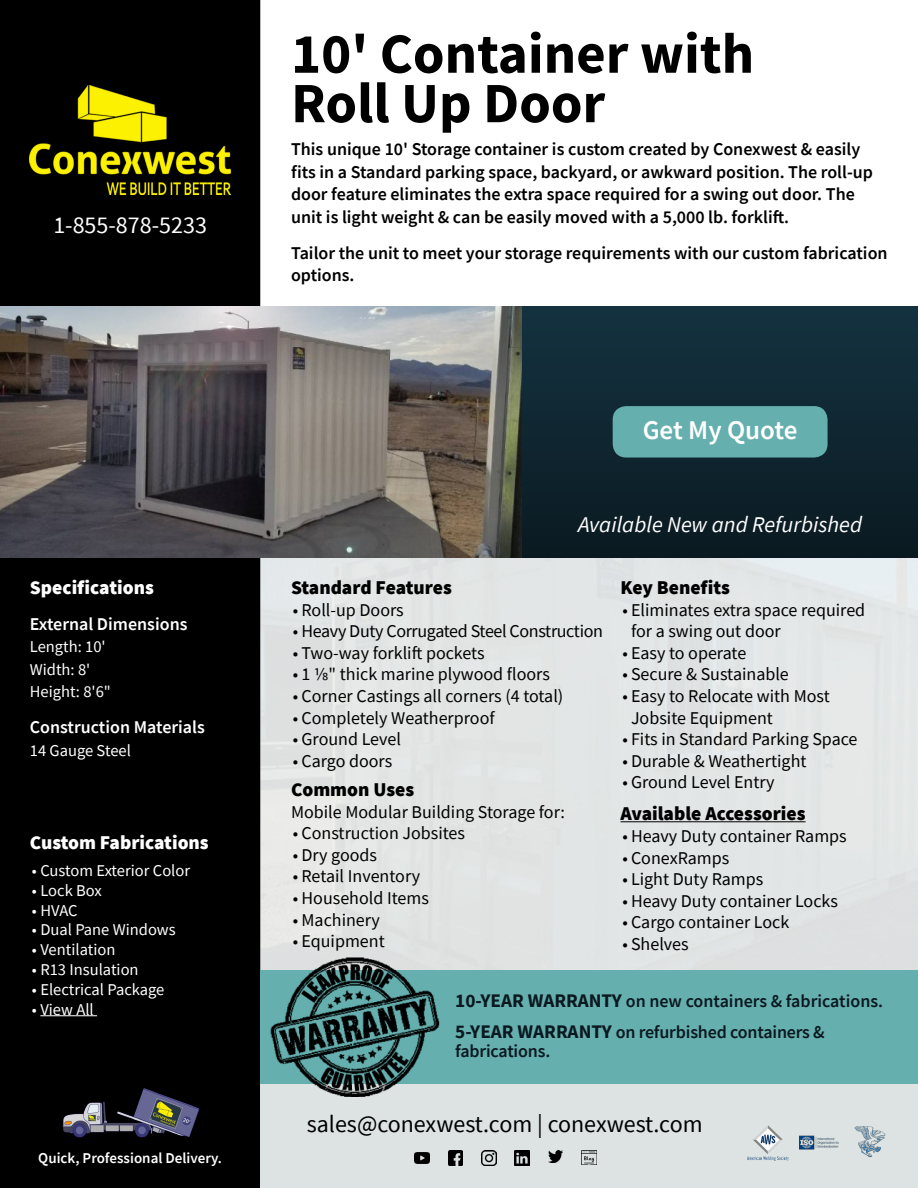
<style>
.page{position:relative;width:918px;height:1188px;background:#fff}
.page>*{position:absolute;margin:0;border:0;box-sizing:border-box;transform-origin:0 0}
.t1{font:700 57px/49.5px "Source Sans Pro";color:#000}
.t2{font:600 27px "Source Sans Pro";color:#fff}
.t3{font:24px "Source Sans Pro";color:#000}
.t4{font:24px "Source Sans Pro";color:#fff}
.t5{font:italic 22.5px "Source Sans Pro";color:#fff}
.t6{font:900 19.5px "Source Sans Pro";color:#000}
.t7{font:900 19.5px "Source Sans Pro";color:#fff}
.t8{font:18px/21.6px "Source Sans Pro";color:#000}
.t9{font:600 18px/22.5px "Source Sans Pro";color:#000}
.t10{font:600 18px/30.3px "Source Sans Pro";letter-spacing:-.01em;color:#0a1920}
.t11{font:600 18px "Source Sans Pro";color:#fff}
.t12{font:18px "Source Sans Pro";letter-spacing:-.02em;color:#000}
.t13{font:16.5px/22.5px "Source Sans Pro";color:#fff}
.t14{font:600 15px "Source Sans Pro";color:#fff}
.s1{font-weight:700;font-size:19.2px}
</style>
<div class="page">
<div style="left:260px;top:557px;width:658px;height:413px;background:#e2e5e6"></div>
<div style="left:1px;top:1px;width:259px;height:1186px;background:#000"></div>
<div style="left:0;top:0;width:260px;height:1188px;border:2px solid #000"></div>
<hr style="left:621px;top:821px;width:185px;height:1px;background:#000">
<img style="left:30px;top:86px;width:200px;height:108px">
<img style="left:0;top:306px;width:522px;height:251px">
<div style="left:522px;top:306px;width:396px;height:251px;background:linear-gradient(to bottom,#153241,#0a1a21)"></div>
<div style="left:613px;top:406px;width:215px;height:52px;background:#66afaf;border-radius:13px"></div>
<hr style="left:40px;top:1015px;width:57px;height:1px;background:#fff">
<img style="left:62px;top:1088px;width:138px;height:50px">
<div style="left:260px;top:1083px;width:658px;height:105px;background:#dce3e2"></div>
<div style="left:260px;top:970px;width:658px;height:113px;background:#66afaf"></div>
<img style="left:415px;top:1153px;width:14px;height:10px">
<img style="left:448px;top:1151px;width:15px;height:14px">
<img style="left:482px;top:1151px;width:14px;height:14px">
<img style="left:515px;top:1151px;width:14px;height:14px">
<img style="left:548px;top:1151px;width:15px;height:12px">
<img style="left:582px;top:1151px;width:14px;height:13px">
<img style="left:854px;top:1126px;width:32px;height:31px">
<img style="left:799px;top:1135px;width:40px;height:15px">
<img style="left:748px;top:1126px;width:40px;height:35px">
<img style="left:268px;top:951px;width:173px;height:145px">
<h3 class="t4" style="left:53px;top:210px;width:155px">1-855-878-5233</h3>
<p class="t7" style="left:30px;top:574px;width:125px">Specifications</p>
<p class="t11" style="left:30px;top:612px;width:159px">External Dimensions</p>
<p class="t13" style="left:30px;top:636px;width:83px">Length: 10'<br>Width: 8'<br>Height: 8'6"</p>
<p class="t11" style="left:30px;top:716px;width:176px">Construction Materials</p>
<p class="t13" style="left:30px;top:739px;width:103px">14 Gauge Steel</p>
<p class="t7" style="left:30px;top:829px;width:180px">Custom Fabrications</p>
<p class="t13" style="left:32px;top:859px;width:160px">• Custom Exterior Color</p>
<p class="t13" style="left:32px;top:879px;width:72px">• Lock Box</p>
<p class="t13" style="left:32px;top:899px;width:47px">• HVAC</p>
<p class="t13" style="left:32px;top:918px;width:145px">• Dual Pane Windows</p>
<p class="t13" style="left:32px;top:938px;width:85px">• Ventilation</p>
<p class="t13" style="left:32px;top:958px;width:108px">• R13 Insulation</p>
<p class="t13" style="left:32px;top:978px;width:134px">• Electrical Package</p>
<p class="t13" style="left:32px;top:998px;width:64px">• View All</p>
<p class="t14" style="left:38px;top:1149px;width:185px">Quick, Professional Delivery.</p>
<h1 class="t1" style="left:291px;top:28px;width:465px">10' Container with<br>Roll Up Door</h1>
<p class="t9" style="left:291px;top:138px;width:583px">This unique 10' Storage container is custom created by Conexwest &amp; easily fits in a Standard parking space, backyard, or awkward position. The roll-up door feature eliminates the extra space required for a swing out door. The unit is light weight &amp; can be easily moved with a 5,000 lb. forklift.</p>
<p class="t9" style="left:291px;top:242px;width:598px">Tailor the unit to meet your storage requirements with our custom fabrication options.</p>
<h2 class="t2" style="left:643px;top:413px;width:156px">Get My Quote</h2>
<p class="t5" style="left:578px;top:510px;width:285px">Available New and Refurbished</p>
<p class="t6" style="left:291px;top:574px;width:162px">Standard Features</p>
<p class="t8" style="left:293px;top:599px;width:112px">• Roll-up Doors</p>
<p class="t12" style="left:293px;top:620px;width:312px">• Heavy Duty Corrugated Steel Construction</p>
<p class="t8" style="left:293px;top:642px;width:193px">• Two-way forklift pockets</p>
<p class="t8" style="left:293px;top:664px;width:258px">• 1 ⅛" thick marine plywood floors</p>
<p class="t8" style="left:293px;top:685px;width:272px">• Corner Castings all corners (4 total)</p>
<p class="t8" style="left:293px;top:707px;width:203px">• Completely Weatherproof</p>
<p class="t8" style="left:293px;top:728px;width:110px">• Ground Level</p>
<p class="t8" style="left:293px;top:750px;width:101px">• Cargo doors</p>
<p class="t6" style="left:291px;top:776px;width:125px">Common Uses</p>
<p class="t8" style="left:291px;top:801px;width:275px">Mobile Modular Building Storage for:</p>
<p class="t8" style="left:293px;top:822px;width:174px">• Construction Jobsites</p>
<p class="t8" style="left:293px;top:844px;width:86px">• Dry goods</p>
<p class="t8" style="left:293px;top:866px;width:129px">• Retail Inventory</p>
<p class="t8" style="left:293px;top:887px;width:138px">• Household Items</p>
<p class="t8" style="left:293px;top:909px;width:89px">• Machinery</p>
<p class="t8" style="left:293px;top:930px;width:93px">• Equipment</p>
<p class="t6" style="left:621px;top:574px;width:111px">Key Benefits</p>
<p class="t8" style="left:631px;top:599px;width:236px;text-indent:-9px">• Eliminates extra space required for a swing out door</p>
<p class="t8" style="left:622px;top:642px;width:126px">• Easy to operate</p>
<p class="t8" style="left:622px;top:664px;width:168px">• Secure &amp; Sustainable</p>
<p class="t8" style="left:631px;top:685px;width:200px;text-indent:-9px">• Easy to Relocate with Most<br>Jobsite Equipment</p>
<p class="t8" style="left:622px;top:728px;width:237px">• Fits in Standard Parking Space</p>
<p class="t8" style="left:622px;top:750px;width:186px">• Durable &amp; Weathertight</p>
<p class="t8" style="left:622px;top:772px;width:154px">• Ground Level Entry</p>
<p class="t6" style="left:621px;top:800px;width:187px">Available Accessories</p>
<p class="t8" style="left:622px;top:825px;width:226px">• Heavy Duty container Ramps</p>
<p class="t8" style="left:622px;top:847px;width:109px">• ConexRamps</p>
<p class="t8" style="left:622px;top:868px;width:143px">• Light Duty Ramps</p>
<p class="t8" style="left:622px;top:890px;width:217px">• Heavy Duty container Locks</p>
<p class="t8" style="left:622px;top:911px;width:168px">• Cargo container Lock</p>
<p class="t8" style="left:622px;top:933px;width:68px">• Shelves</p>
<p class="t10" style="left:455px;top:986px;width:429px"><span class="s1">10-YEAR WARRANTY</span> on new containers &amp; fabrications.<br><span class="s1">5-YEAR WARRANTY</span> on refurbished containers &amp;</p>
<p class="t10" style="left:455px;top:1036px;width:97px">fabrications.</p>
<h3 class="t3" style="left:307px;top:1109px;width:397px">sales@conexwest.com | conexwest.com</h3>
</div>
